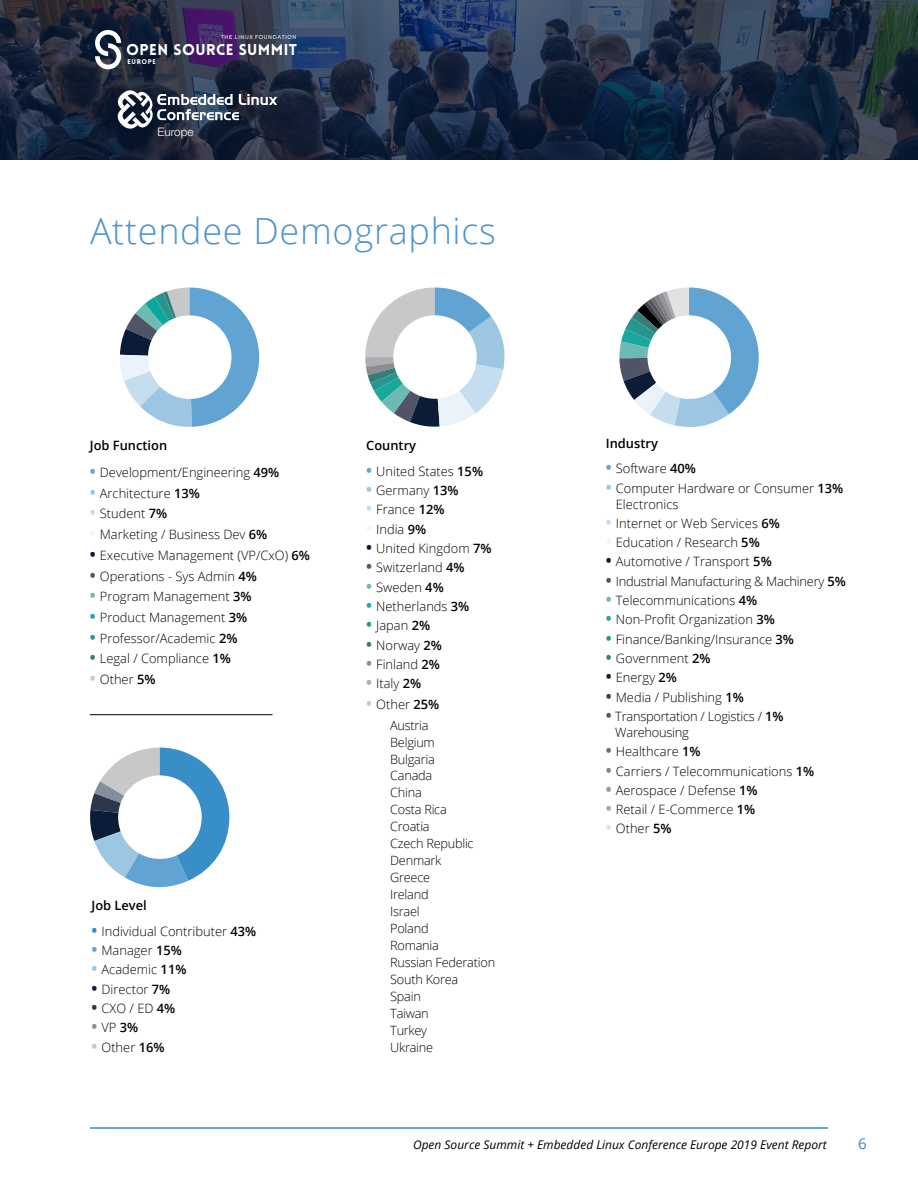
<style>
.page{position:relative;width:918px;height:1188px;background:#fff}
.page>*{position:absolute;margin:0;border:0;box-sizing:border-box;transform-origin:0 0}
.t1{font:300 36px "Open Sans";letter-spacing:.02em;color:#4c94d0}
.t2{font:900 15.3px "Lovelo";letter-spacing:.03em;color:#fff}
.t3{font:15px "Open Sans";color:#308ccb}
.t4{font:300 12.9px/15.9px "Open Sans";color:#000}
.t5{font:300 12.9px/15.9px "Open Sans";letter-spacing:-.02em;color:#000}
.t6{font:600 12.9px "Open Sans";color:#000}
.t7{font:300 12.75px/17px "Open Sans";letter-spacing:-.02em;color:#000}
.t8{font:italic 12px "Open Sans";color:#000}
.t9{font:300 11.7px "Helvetica Neue LT Std";color:#fff}
.t10{font:900 8.85px "Lovelo";letter-spacing:.1em;color:#fff}
.t11{font:900 6.75px "Lovelo";letter-spacing:.1em;color:#fff}
.t12{font:700 5.7px "Coves";letter-spacing:.1em;color:#fff}
.s1{font-weight:700;font-size:15.75px;color:#60a5d4}
.s2{font-weight:600}
.s3{font-weight:700;font-size:15.75px;color:#9cc7e3}
.s4{font-weight:700;font-size:15.75px;color:#c3def2}
.s5{font-weight:700;font-size:15.75px;color:#edf6fc}
.s6{font-weight:700;font-size:15.75px;color:#0a1c37}
.s7{font-weight:700;font-size:15.75px;color:#515466}
.s8{font-weight:700;font-size:15.75px;color:#6dbab3}
.s9{font-weight:700;font-size:15.75px;color:#1aa99d}
.s10{font-weight:700;font-size:15.75px;color:#26988f}
.s11{font-weight:700;font-size:15.75px;color:#347d78}
.s12{font-weight:700;font-size:15.75px;color:#c7c8ca}
.s13{font-weight:700;font-size:15.75px;color:#348fc9}
.s14{font-weight:700;font-size:15.75px;color:#2d374b}
.s15{font-weight:700;font-size:15.75px;color:#85909d}
.s16{font-weight:700;font-size:15.75px;color:#20a89d}
.s17{font-weight:700;font-size:15.75px;color:#8b8d90}
.s18{font-weight:700;font-size:15.75px;color:#acaeb1}
.s19{font-weight:700;font-size:15.75px;color:#231f20}
.s20{font-weight:700;font-size:15.75px;color:#404041}
.s21{font-weight:700;font-size:15.75px;color:#58585a}
.s22{font-weight:700;font-size:15.75px;color:#6d6e71}
.s23{font-weight:700;font-size:15.75px;color:#818285}
.s24{font-weight:700;font-size:15.75px;color:#939598}
.s25{font-weight:700;font-size:15.75px;color:#a7a9ac}
.s26{font-weight:700;font-size:15.75px;color:#e1e2e3}
</style>
<div class="page">
<hr style="left:90px;top:1127px;width:738px;height:2px;background:#308ccb">
<svg style="left:0;top:0;width:918px;height:160px;background:#212e46"></svg>
<hr style="left:90px;top:714px;width:183px;height:1px;background:#000">
<svg style="left:90px;top:748px;width:139px;height:139px"></svg>
<div style="left:118px;top:775px;width:84px;height:84px;background:#fff;border-radius:50%"></div>
<svg style="left:619px;top:288px;width:140px;height:139px"></svg>
<div style="left:648px;top:315px;width:83px;height:84px;background:#fff;border-radius:50%"></div>
<svg style="left:120px;top:288px;width:139px;height:139px"></svg>
<div style="left:148px;top:315px;width:84px;height:84px;background:#fff;border-radius:50%"></div>
<svg style="left:365px;top:288px;width:139px;height:139px"></svg>
<div style="left:393px;top:315px;width:84px;height:84px;background:#fff;border-radius:50%"></div>
<svg style="left:95px;top:30px;width:26px;height:39px"></svg>
<svg style="left:118px;top:90px;width:159px;height:39px"></svg>
<p class="t12" style="left:221px;top:34px;width:77px">THE LINUX FOUNDATION</p>
<p class="t10" style="left:209px;top:42px;width:39px">EUROPE</p>
<p class="t2" style="left:126px;top:40px;width:173px">OPEN SOURCE SUMMIT</p>
<p class="t11" style="left:128px;top:58px;width:30px">EUROPE</p>
<p class="t9" style="left:157px;top:125px;width:37px">Europe</p>
<h1 class="t1" style="left:90px;top:206px;width:408px">Attendee Demographics</h1>
<p class="t6" style="left:90px;top:436px;width:79px">Job Function</p>
<p class="t4" style="left:90px;top:464px;width:191px"><span class="s1">•</span> Development/Engineering <span class="s2">49%</span></p>
<p class="t4" style="left:90px;top:485px;width:112px"><span class="s3">•</span> Architecture <span class="s2">13%</span></p>
<p class="t4" style="left:90px;top:506px;width:79px"><span class="s4">•</span> Student <span class="s2">7%</span></p>
<p class="t4" style="left:90px;top:526px;width:179px"><span class="s5">•</span> Marketing / Business Dev <span class="s2">6%</span></p>
<p class="t4" style="left:90px;top:547px;width:222px"><span class="s6">•</span> Executive Management (VP/CxO) <span class="s2">6%</span></p>
<p class="t4" style="left:90px;top:568px;width:168px"><span class="s7">•</span> Operations - Sys Admin <span class="s2">4%</span></p>
<p class="t4" style="left:90px;top:588px;width:163px"><span class="s8">•</span> Program Management <span class="s2">3%</span></p>
<p class="t4" style="left:90px;top:609px;width:159px"><span class="s9">•</span> Product Management <span class="s2">3%</span></p>
<p class="t4" style="left:90px;top:630px;width:149px"><span class="s10">•</span> Professor/Academic <span class="s2">2%</span></p>
<p class="t4" style="left:90px;top:650px;width:143px"><span class="s11">•</span> Legal / Compliance <span class="s2">1%</span></p>
<p class="t4" style="left:90px;top:671px;width:67px"><span class="s12">•</span> Other <span class="s2">5%</span></p>
<p class="t6" style="left:92px;top:896px;width:57px">Job Level</p>
<p class="t4" style="left:92px;top:923px;width:166px"><span class="s13">•</span> Individual Contributer <span class="s2">43%</span></p>
<p class="t4" style="left:92px;top:942px;width:92px"><span class="s1">•</span> Manager <span class="s2">15%</span></p>
<p class="t4" style="left:92px;top:961px;width:96px"><span class="s3">•</span> Academic <span class="s2">11%</span></p>
<p class="t4" style="left:92px;top:981px;width:80px"><span class="s6">•</span> Director <span class="s2">7%</span></p>
<p class="t4" style="left:92px;top:1000px;width:85px"><span class="s14">•</span> CXO / ED <span class="s2">4%</span></p>
<p class="t4" style="left:92px;top:1019px;width:48px"><span class="s15">•</span> VP <span class="s2">3%</span></p>
<p class="t4" style="left:92px;top:1039px;width:74px"><span class="s12">•</span> Other <span class="s2">16%</span></p>
<p class="t6" style="left:366px;top:436px;width:51px">Country</p>
<p class="t4" style="left:366px;top:463px;width:118px"><span class="s1">•</span> United States <span class="s2">15%</span></p>
<p class="t4" style="left:366px;top:482px;width:94px"><span class="s3">•</span> Germany <span class="s2">13%</span></p>
<p class="t4" style="left:366px;top:501px;width:80px"><span class="s4">•</span> France <span class="s2">12%</span></p>
<p class="t4" style="left:366px;top:521px;width:62px"><span class="s5">•</span> India <span class="s2">9%</span></p>
<p class="t4" style="left:366px;top:540px;width:127px"><span class="s6">•</span> United Kingdom <span class="s2">7%</span></p>
<p class="t4" style="left:366px;top:559px;width:100px"><span class="s7">•</span> Switzerland <span class="s2">4%</span></p>
<p class="t4" style="left:366px;top:579px;width:79px"><span class="s8">•</span> Sweden <span class="s2">4%</span></p>
<p class="t4" style="left:366px;top:598px;width:105px"><span class="s16">•</span> Netherlands <span class="s2">3%</span></p>
<p class="t4" style="left:366px;top:617px;width:65px"><span class="s10">•</span> Japan <span class="s2">2%</span></p>
<p class="t4" style="left:366px;top:637px;width:77px"><span class="s11">•</span> Norway <span class="s2">2%</span></p>
<p class="t4" style="left:366px;top:656px;width:75px"><span class="s17">•</span> Finland <span class="s2">2%</span></p>
<p class="t4" style="left:366px;top:675px;width:57px"><span class="s18">•</span> Italy <span class="s2">2%</span></p>
<p class="t4" style="left:366px;top:696px;width:74px"><span class="s12">•</span> Other <span class="s2">25%</span></p>
<p class="t7" style="left:390px;top:716px;width:106px">Austria<br>Belgium<br>Bulgaria<br>Canada<br>China<br>Costa Rica<br>Croatia<br>Czech Republic<br>Denmark<br>Greece<br>Ireland<br>Israel<br>Poland<br>Romania<br>Russian Federation<br>South Korea<br>Spain<br>Taiwan<br>Turkey<br>Ukraine</p>
<p class="t6" style="left:606px;top:434px;width:54px">Industry</p>
<p class="t4" style="left:606px;top:460px;width:92px"><span class="s1">•</span> Software <span class="s2">40%</span></p>
<p class="t4" style="left:616px;top:480px;width:229px;text-indent:-10px"><span class="s3">•</span> Computer Hardware or Consumer <span class="s2">13%<br></span>Electronics</p>
<p class="t4" style="left:606px;top:515px;width:175px"><span class="s4">•</span> Internet or Web Services <span class="s2">6%</span></p>
<p class="t4" style="left:606px;top:534px;width:155px"><span class="s5">•</span> Education / Research <span class="s2">5%</span></p>
<p class="t4" style="left:606px;top:553px;width:167px"><span class="s6">•</span> Automotive / Transport <span class="s2">5%</span></p>
<p class="t5" style="left:606px;top:573px;width:242px"><span class="s7">•</span> Industrial Manufacturing &amp; Machinery <span class="s2">5%</span></p>
<p class="t4" style="left:606px;top:592px;width:153px"><span class="s8">•</span> Telecommunications <span class="s2">4%</span></p>
<p class="t4" style="left:606px;top:611px;width:170px"><span class="s16">•</span> Non-Profit Organization <span class="s2">3%</span></p>
<p class="t4" style="left:606px;top:631px;width:190px"><span class="s10">•</span> Finance/Banking/Insurance <span class="s2">3%</span></p>
<p class="t4" style="left:606px;top:650px;width:106px"><span class="s11">•</span> Government <span class="s2">2%</span></p>
<p class="t4" style="left:606px;top:669px;width:73px"><span class="s19">•</span> Energy <span class="s2">2%</span></p>
<p class="t4" style="left:606px;top:689px;width:139px"><span class="s20">•</span> Media / Publishing <span class="s2">1%</span></p>
<p class="t5" style="left:615px;top:708px;width:170px;text-indent:-9px"><span class="s21">•</span> Transportation / Logistics / <span class="s2">1%<br></span>Warehousing</p>
<p class="t4" style="left:606px;top:743px;width:96px"><span class="s22">•</span> Healthcare <span class="s2">1%</span></p>
<p class="t4" style="left:606px;top:763px;width:210px"><span class="s23">•</span> Carriers / Telecommunications <span class="s2">1%</span></p>
<p class="t4" style="left:606px;top:782px;width:153px"><span class="s24">•</span> Aerospace / Defense <span class="s2">1%</span></p>
<p class="t4" style="left:606px;top:801px;width:151px"><span class="s25">•</span> Retail / E-Commerce <span class="s2">1%</span></p>
<p class="t4" style="left:606px;top:821px;width:67px"><span class="s26">•</span> Other <span class="s2">5%</span></p>
<p class="t8" style="left:413px;top:1136px;width:415px">Open Source Summit + Embedded Linux Conference Europe 2019 Event Report</p>
<p class="t3" style="left:858px;top:1133px;width:10px">6</p>
</div>
